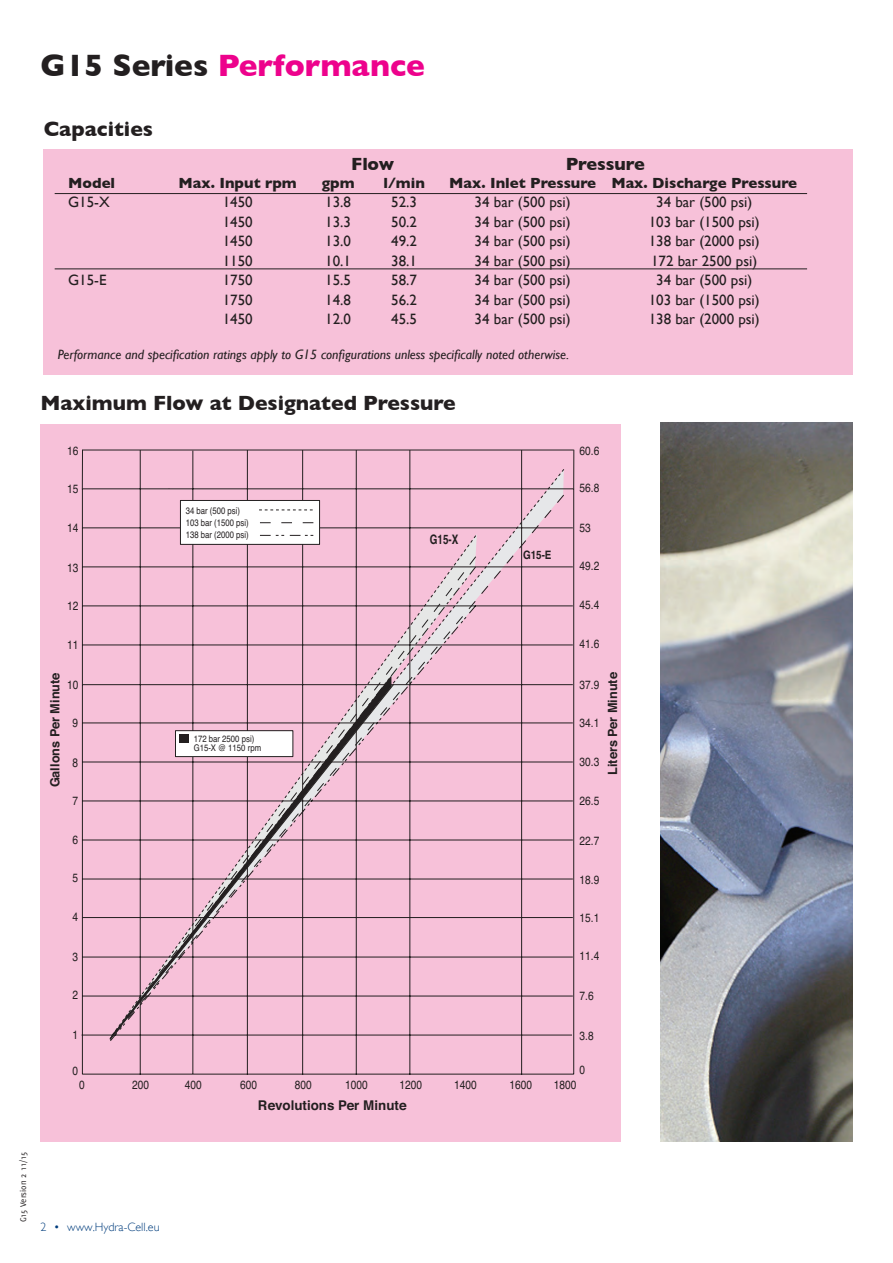
<style>
.page{position:relative;width:893px;height:1263px;background:#fff}
.page>*{position:absolute;margin:0;border:0;box-sizing:border-box;transform-origin:0 0}
.t1{font:700 31.5px "Gill Sans";color:#ed028c}
.t2{font:700 21px "Gill Sans";color:#231f20}
.t3{font:700 18px "Gill Sans";color:#231f20}
.t4{font:15px "Gill Sans";color:#231f20}
.t5{font:700 15px "Gill Sans";color:#231f20}
.t6{font:italic 13.5px "Gill Sans";color:#231f20}
.t7{font:700 13.35px "Helvetica";color:#231f20}
.t8{font:700 13.05px "Helvetica";color:#231f20;scale:.76 1}
.t9{font:700 12.75px "Helvetica";color:#231f20}
.t10{font:12.45px "Helvetica";color:#231f20;scale:.82 1}
.t11{font:12px "Helvetica";color:#231f20;scale:.85 1}
.t12{font:300 12px "Gill Sans";color:#013d7d}
.t13{font:700 11.55px "Helvetica";color:#231f20;scale:.85 1}
.t14{font:9.45px/12.3px "Helvetica";color:#231f20;scale:.82 1}
.t15{font:9.15px/9.3px "Helvetica";color:#231f20;scale:.85 1}
.t16{font:9px "Delicious";color:#231f20}
.s1{color:#231f20}
</style>
<div class="page">
<div style="left:40px;top:424px;width:581px;height:717px;background:#f7c1d9"></div>
<svg style="left:81px;top:449px;width:494px;height:626px"></svg>
<svg style="left:109px;top:468px;width:456px;height:572px"></svg>
<hr style="left:82px;top:450px;width:492px;height:1px;background:#231f20">
<hr style="left:573px;top:450px;width:1px;height:39px;background:#231f20">
<hr style="left:82px;top:450px;width:1px;height:39px;background:#231f20">
<svg style="left:109px;top:566px;width:368px;height:474px"></svg>
<div style="left:180px;top:500px;width:140px;height:44px;background:#fff"></div>
<div style="left:180px;top:500px;width:140px;height:45px;border:1px solid #231f20"></div>
<svg style="left:260px;top:535px;width:24px;height:1px"></svg>
<svg style="left:290px;top:535px;width:23px;height:1px"></svg>
<svg style="left:259px;top:509px;width:54px;height:1px"></svg>
<svg style="left:110px;top:675px;width:281px;height:364px"></svg>
<div style="left:43px;top:149px;width:809px;height:226px;background:#f7c1d9"></div>
<hr style="left:55px;top:193px;width:752px;height:1px;background:#231f20">
<hr style="left:55px;top:268px;width:752px;height:1px;background:#231f20">
<img style="left:660px;top:423px;width:192px;height:718px">
<p class="t1" style="left:40px;top:47px;width:386px"><span class="s1">G15 Series</span> Performance</p>
<p class="t2" style="left:44px;top:117px;width:111px">Capacities</p>
<p class="t3" style="left:351px;top:153px;width:45px">Flow</p>
<p class="t3" style="left:566px;top:153px;width:81px">Pressure</p>
<p class="t5" style="left:68px;top:174px;width:49px">Model</p>
<p class="t5" style="left:179px;top:174px;width:120px">Max. Input rpm</p>
<p class="t5" style="left:322px;top:174px;width:35px">gpm</p>
<p class="t5" style="left:383px;top:174px;width:43px">l/min</p>
<p class="t5" style="left:449px;top:174px;width:349px">Max. Inlet Pressure Max. Discharge Pressure</p>
<p class="t4" style="left:68px;top:193px;width:43px">G15-X</p>
<p class="t4" style="left:223px;top:193px;width:31px">1450</p>
<p class="t4" style="left:325px;top:193px;width:27px">13.8</p>
<p class="t4" style="left:391px;top:193px;width:27px">52.3</p>
<p class="t4" style="left:475px;top:193px;width:98px">34 bar (500 psi)</p>
<p class="t4" style="left:656px;top:193px;width:98px">34 bar (500 psi)</p>
<p class="t4" style="left:223px;top:213px;width:31px">1450</p>
<p class="t4" style="left:325px;top:213px;width:27px">13.3</p>
<p class="t4" style="left:391px;top:213px;width:27px">50.2</p>
<p class="t4" style="left:475px;top:213px;width:98px">34 bar (500 psi)</p>
<p class="t4" style="left:649px;top:213px;width:113px">103 bar (1500 psi)</p>
<p class="t4" style="left:223px;top:232px;width:31px">1450</p>
<p class="t4" style="left:325px;top:232px;width:27px">13.0</p>
<p class="t4" style="left:391px;top:232px;width:27px">49.2</p>
<p class="t4" style="left:475px;top:232px;width:98px">34 bar (500 psi)</p>
<p class="t4" style="left:649px;top:232px;width:113px">138 bar (2000 psi)</p>
<p class="t4" style="left:223px;top:252px;width:31px">1150</p>
<p class="t4" style="left:325px;top:252px;width:27px">10.1</p>
<p class="t4" style="left:391px;top:252px;width:27px">38.1</p>
<p class="t4" style="left:475px;top:252px;width:98px">34 bar (500 psi)</p>
<p class="t4" style="left:651px;top:252px;width:108px">172 bar 2500 psi)</p>
<p class="t4" style="left:68px;top:271px;width:40px">G15-E</p>
<p class="t4" style="left:223px;top:271px;width:31px">1750</p>
<p class="t4" style="left:325px;top:271px;width:27px">15.5</p>
<p class="t4" style="left:391px;top:271px;width:27px">58.7</p>
<p class="t4" style="left:475px;top:271px;width:98px">34 bar (500 psi)</p>
<p class="t4" style="left:656px;top:271px;width:98px">34 bar (500 psi)</p>
<p class="t4" style="left:223px;top:291px;width:31px">1750</p>
<p class="t4" style="left:325px;top:291px;width:27px">14.8</p>
<p class="t4" style="left:391px;top:291px;width:27px">56.2</p>
<p class="t4" style="left:475px;top:291px;width:98px">34 bar (500 psi)</p>
<p class="t4" style="left:649px;top:291px;width:113px">103 bar (1500 psi)</p>
<p class="t4" style="left:223px;top:310px;width:31px">1450</p>
<p class="t4" style="left:325px;top:310px;width:27px">12.0</p>
<p class="t4" style="left:391px;top:310px;width:27px">45.5</p>
<p class="t4" style="left:475px;top:310px;width:98px">34 bar (500 psi)</p>
<p class="t4" style="left:649px;top:310px;width:113px">138 bar (2000 psi)</p>
<p class="t6" style="left:58px;top:346px;width:513px">Performance and specification ratings apply to G15 configurations unless specifically noted otherwise.</p>
<p class="t2" style="left:41px;top:391px;width:417px">Maximum Flow at Designated Pressure</p>
<p class="t11" style="left:67px;top:442px;width:15px">16</p>
<p class="t11" style="left:67px;top:480px;width:15px">15</p>
<p class="t11" style="left:67px;top:518px;width:15px">14</p>
<p class="t11" style="left:67px;top:558px;width:15px">13</p>
<p class="t11" style="left:67px;top:596px;width:15px">12</p>
<p class="t11" style="left:67px;top:636px;width:15px">11</p>
<p class="t14" style="left:186px;top:504px;width:78px">34 bar (500 psi)<br>103 bar (1500 psi)<br>138 bar (2000 psi)</p>
<p class="t8" style="left:430px;top:529px;width:39px">G15-X</p>
<p class="t13" style="left:523px;top:545px;width:35px">G15-E</p>
<p class="t11" style="left:580px;top:441px;width:25px">60.6</p>
<p class="t11" style="left:580px;top:479px;width:25px">56.8</p>
<p class="t11" style="left:580px;top:518px;width:15px">53</p>
<p class="t11" style="left:580px;top:557px;width:25px">49.2</p>
<p class="t11" style="left:580px;top:595px;width:25px">45.4</p>
<p class="t11" style="left:580px;top:635px;width:25px">41.6</p>
<p class="t9" style="left:45px;top:787px;width:116px;rotate:-90deg">Gallons Per Minute</p>
<p class="t9" style="left:602px;top:775px;width:104px;rotate:-90deg">Liters Per Minute</p>
<p class="t11" style="left:67px;top:675px;width:15px">10</p>
<p class="t11" style="left:72px;top:714px;width:8px">9</p>
<p class="t11" style="left:580px;top:675px;width:25px">37.9</p>
<p class="t11" style="left:580px;top:713px;width:25px">34.1</p>
<p class="t15" style="left:194px;top:734px;width:81px">172 bar 2500 psi)<br>G15-X @ 1150 rpm</p>
<p class="t11" style="left:580px;top:752px;width:25px">30.3</p>
<p class="t10" style="left:72px;top:752px;width:8px">8</p>
<p class="t11" style="left:72px;top:791px;width:8px">7</p>
<p class="t11" style="left:72px;top:830px;width:8px">6</p>
<p class="t11" style="left:72px;top:869px;width:8px">5</p>
<p class="t11" style="left:72px;top:908px;width:8px">4</p>
<p class="t11" style="left:72px;top:948px;width:8px">3</p>
<p class="t11" style="left:72px;top:986px;width:8px">2</p>
<p class="t11" style="left:72px;top:1026px;width:8px">1</p>
<p class="t11" style="left:580px;top:792px;width:25px">26.5</p>
<p class="t11" style="left:580px;top:831px;width:25px">22.7</p>
<p class="t11" style="left:580px;top:870px;width:25px">18.9</p>
<p class="t11" style="left:580px;top:908px;width:25px">15.1</p>
<p class="t11" style="left:580px;top:947px;width:25px">11.4</p>
<p class="t11" style="left:580px;top:987px;width:18px">7.6</p>
<p class="t11" style="left:580px;top:1026px;width:18px">3.8</p>
<p class="t11" style="left:72px;top:1061px;width:8px">0</p>
<p class="t11" style="left:580px;top:1061px;width:8px">0</p>
<p class="t11" style="left:79px;top:1075px;width:8px">0</p>
<p class="t11" style="left:132px;top:1075px;width:21px">200</p>
<p class="t11" style="left:185px;top:1075px;width:21px">400</p>
<p class="t11" style="left:240px;top:1075px;width:21px">600</p>
<p class="t11" style="left:295px;top:1075px;width:21px">800</p>
<p class="t11" style="left:345px;top:1075px;width:28px">1000</p>
<p class="t11" style="left:400px;top:1075px;width:28px">1200</p>
<p class="t11" style="left:454px;top:1075px;width:28px">1400</p>
<p class="t11" style="left:509px;top:1075px;width:28px">1600</p>
<p class="t11" style="left:554px;top:1075px;width:28px">1800</p>
<p class="t7" style="left:258px;top:1095px;width:150px">Revolutions Per Minute</p>
<p class="t16" style="left:18px;top:1222px;width:72px;rotate:-90deg">G15 Version 2 11/15</p>
<p class="t12" style="left:40px;top:1220px;width:121px">2 • www.Hydra-Cell.eu</p>
</div>
